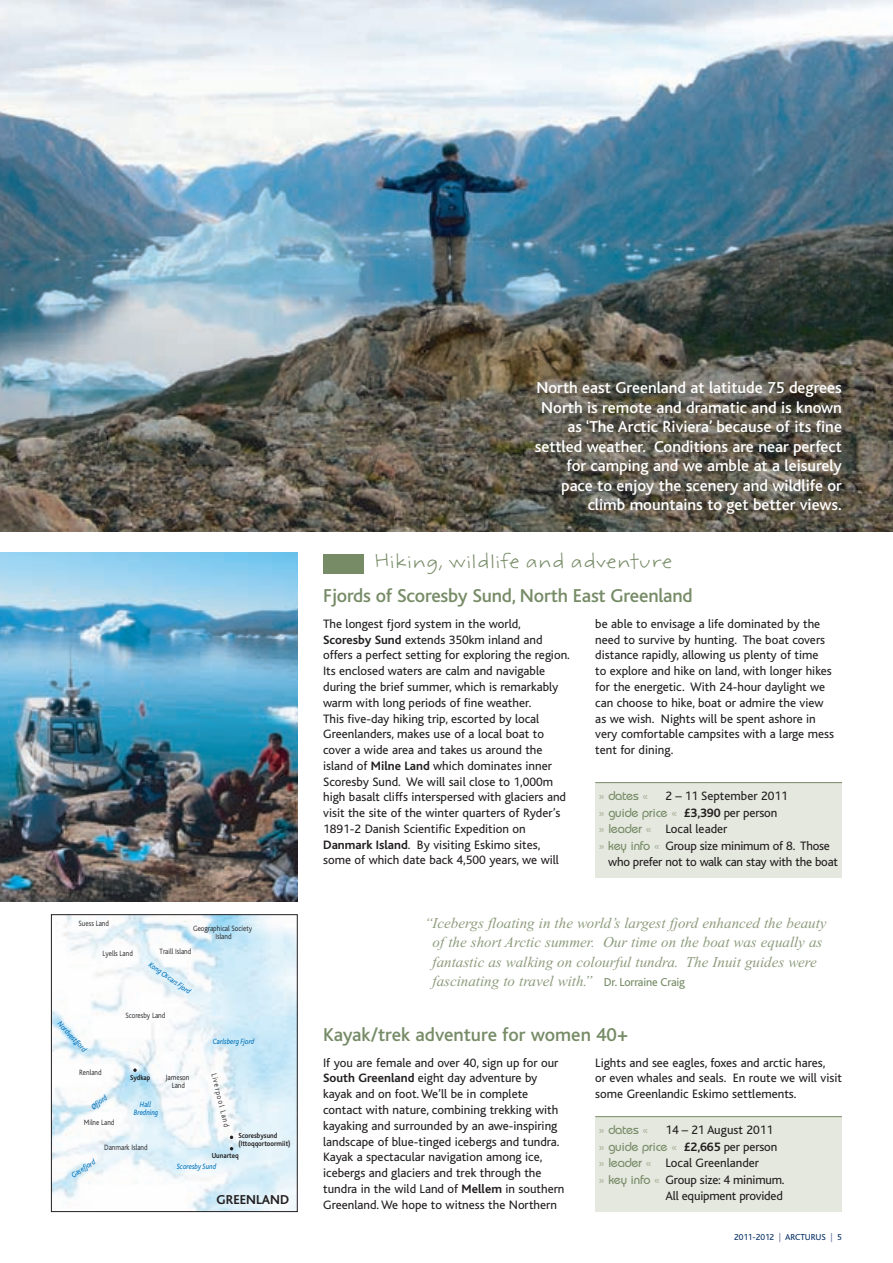
<style>
.page{position:relative;width:893px;height:1263px;background:#fff}
.page>*{position:absolute;margin:0;border:0;box-sizing:border-box;transform-origin:0 0}
.t1{font:500 19.5px "Bliss";letter-spacing:-.01em;color:#768b66}
.t2{font:19.5px "Weber Hand ITC Std";letter-spacing:-.015em;color:#768b66}
.t3{font:500 16.5px/19.5px "Bliss";color:#fff;text-align:right}
.t4{font:italic 15px/19.5px "Times New Roman";color:#8d9c7d}
.t5{font:700 13.5px "Bliss";color:#231f20}
.t6{font:12.75px/15.8px "Bliss";color:#231f20}
.t7{font:12.75px "Bliss";letter-spacing:-.02em;color:#231f20}
.t8{font:500 12.75px "Bauhaus";letter-spacing:-.015em;color:#768b66}
.t9{font:9px "Bliss";letter-spacing:-.01em;color:#002c62}
.t10{font:300 7.95px/7.9px "Bliss";color:#231f20;text-align:center;scale:.88 1}
.t11{font:italic 7.95px/8.4px "Bliss";color:#0072bc;text-align:center;scale:.86 1}
.t12{font:italic 7.95px "Bliss";color:#0072bc;scale:.87 1}
.t13{font:italic 7.95px "Bliss";color:#0072bc;scale:.88 1}
.t14{font:300 7.8px "Bliss";color:#231f20;scale:.91 1}
.t15{font:700 7.5px/7.9px "Bliss";color:#231f20;scale:.88 1}
.s1{font-weight:700}
.s2{color:#a5b098}
.s3{font-family:"Bliss";font-weight:700;color:#231f20}
.s4{font-family:"Bliss";font-weight:400;color:#231f20}
.s5{font-family:"Bauhaus";font-weight:500;color:#a5b098}
.s6{font-family:"Bauhaus";font-weight:500;color:#768b66}
.s7{font-family:"Bliss";font-style:normal;font-size:12px;color:#768b66}
.s8{color:#6578a2}
</style>
<div class="page">
<img style="left:53px;top:916px;width:243px;height:294px">
<svg style="left:230px;top:1135px;width:3px;height:4px"></svg>
<svg style="left:133px;top:1068px;width:4px;height:4px"></svg>
<div style="left:51px;top:914px;width:247px;height:298px;border:1px solid #231f20"></div>
<img style="left:0;top:0;width:893px;height:531px">
<img style="left:0;top:553px;width:298px;height:348px">
<div style="left:323px;top:554px;width:41px;height:19px;background:#768b66"></div>
<div style="left:595px;top:782px;width:247px;height:95px;background:#e5e8df"></div>
<hr style="left:595px;top:782px;width:247px;height:1px;background:#768b66">
<div style="left:595px;top:1116px;width:247px;height:96px;background:#e5e8df"></div>
<hr style="left:595px;top:1116px;width:247px;height:1px;background:#768b66">
<p class="t10" style="left:79px;top:920px;width:36px">Suess Land</p>
<p class="t10" style="left:102px;top:950px;width:36px">Lyells Land</p>
<p class="t10" style="left:193px;top:925px;width:69px">Geographical Society<br>Island</p>
<p class="t10" style="left:160px;top:948px;width:38px">Traill Island</p>
<p class="t12" style="left:151px;top:961px;width:58px;rotate:35deg">Kong Oscars Fjord</p>
<p class="t13" style="left:61px;top:1020px;width:45px;rotate:47deg">Nordvestfjord</p>
<p class="t10" style="left:125px;top:1012px;width:47px">Scoresby Land</p>
<p class="t11" style="left:213px;top:1038px;width:50px">Carlsberg Fjord</p>
<p class="t10" style="left:79px;top:1069px;width:27px">Renland</p>
<p class="t10" style="left:165px;top:1074px;width:29px">Jameson<br>Land</p>
<p class="t14" style="left:216px;top:1072px;width:62px;rotate:76deg">Liverpool Land</p>
<p class="t15" style="left:130px;top:1074px;width:25px">Sydkap</p>
<p class="t13" style="left:90px;top:1106px;width:22px;rotate:-39deg">Øfjord</p>
<p class="t11" style="left:134px;top:1101px;width:30px">Hall<br>Bredning</p>
<p class="t10" style="left:84px;top:1119px;width:36px">Milne Land</p>
<p class="t10" style="left:104px;top:1144px;width:51px">Danmark Island</p>
<p class="t15" style="left:238px;top:1133px;width:61px">Scoresbysund (Ittoqqortoormiit)</p>
<p class="t12" style="left:71px;top:1173px;width:32px;rotate:-32deg">Gasefjord</p>
<p class="t15" style="left:212px;top:1152px;width:32px">Uunarteq</p>
<p class="t11" style="left:177px;top:1163px;width:48px">Scoresby Sund</p>
<p class="t5" style="left:217px;top:1195px;width:74px">GREENLAND</p>
<p class="t3" style="left:535px;top:380px;width:309px">North east Greenland at latitude 75 degrees North is remote and dramatic and is known as ‘The Arctic Riviera’ because of its fine settled weather. Conditions are near perfect for camping and we amble at a leisurely pace to enjoy the scenery and wildlife or climb mountains to get better views.</p>
<h1 class="t2" style="left:374px;top:553px;width:300px">Hiking, wildlife and adventure</h1>
<h1 class="t1" style="left:323px;top:590px;width:371px">Fjords of Scoresby Sund, North East Greenland</h1>
<p class="t6" style="left:323px;top:617px;width:248px">The longest fjord system in the world, <span class="s1">Scoresby Sund</span> extends 350km inland and offers a perfect setting for exploring the region.<br>Its enclosed waters are calm and navigable during the brief summer, which is remarkably warm with long periods of fine weather.<br>This five-day hiking trip, escorted by local Greenlanders, makes use of a local boat to cover a wide area and takes us around the island of <span class="s1">Milne Land</span> which dominates inner Scoresby Sund. We will sail close to 1,000m high basalt cliffs interspersed with glaciers and visit the site of the winter quarters of Ryder’s 1891-2 Danish Scientific Expedition on <span class="s1">Danmark Island</span>. By visiting Eskimo sites, some of which date back 4,500 years, we will</p>
<p class="t6" style="left:595px;top:617px;width:240px">be able to envisage a life dominated by the need to survive by hunting. The boat covers distance rapidly, allowing us plenty of time<br>to explore and hike on land, with longer hikes for the energetic. With 24-hour daylight we can choose to hike, boat or admire the view as we wish. Nights will be spent ashore in very comfortable campsites with a large mess tent for dining.</p>
<p class="t8" style="left:598px;top:791px;width:52px"><span class="s2">»</span> dates <span class="s2">«</span></p>
<p class="t6" style="left:665px;top:789px;width:124px">2 – 11 September 2011</p>
<p class="t8" style="left:598px;top:807px;width:180px"><span class="s2">»</span> guide price <span class="s2">«</span> <span class="s3">£3,390</span> <span class="s4">per person</span></p>
<p class="t6" style="left:598px;top:822px;width:130px"><span class="s5">»</span> <span class="s6">leader</span> <span class="s5">«</span> Local leader</p>
<p class="t7" style="left:598px;top:841px;width:233px"><span class="s5">»</span> <span class="s6">key info</span> <span class="s5">«</span> Group size minimum of 8. Those</p>
<p class="t7" style="left:608px;top:858px;width:231px">who prefer not to walk can stay with the boat</p>
<p class="t4" style="left:433px;top:914px;width:395px;text-indent:-8px">“Icebergs floating in the world’s largest fjord enhanced the beauty of the short Arctic summer. Our time on the boat was equally as fantastic as walking on colourful tundra. The Inuit guides were fascinating to travel with.” <span class="s7">Dr. Lorraine Craig</span></p>
<h1 class="t1" style="left:323px;top:1028px;width:307px">Kayak/trek adventure for women 40+</h1>
<p class="t6" style="left:323px;top:1056px;width:243px">If you are female and over 40, sign up for our <span class="s1">South Greenland</span> eight day adventure by kayak and on foot. We’ll be in complete contact with nature, combining trekking with kayaking and surrounded by an awe-inspiring landscape of blue-tinged icebergs and tundra.<br>Kayak a spectacular navigation among ice, icebergs and glaciers and trek through the tundra in the wild Land of <span class="s1">Mellem</span> in southern Greenland. We hope to witness the Northern</p>
<p class="t6" style="left:595px;top:1056px;width:248px">Lights and see eagles, foxes and arctic hares,<br>or even whales and seals. En route we will visit some Greenlandic Eskimo settlements.</p>
<p class="t8" style="left:598px;top:1125px;width:52px"><span class="s2">»</span> dates <span class="s2">«</span></p>
<p class="t6" style="left:665px;top:1123px;width:109px">14 – 21 August 2011</p>
<p class="t8" style="left:598px;top:1141px;width:180px"><span class="s2">»</span> guide price <span class="s2">«</span> <span class="s3">£2,665</span> <span class="s4">per person</span></p>
<p class="t6" style="left:598px;top:1156px;width:162px"><span class="s5">»</span> <span class="s6">leader</span> <span class="s5">«</span> Local Greenlander</p>
<p class="t6" style="left:598px;top:1173px;width:187px"><span class="s5">»</span> <span class="s6">key info</span> <span class="s5">«</span> Group size: 4 minimum.</p>
<p class="t6" style="left:665px;top:1189px;width:119px">All equipment provided</p>
<p class="t9" style="left:734px;top:1234px;width:109px">2011-2012 <span class="s8">|</span> ARCTURUS <span class="s8">|</span> 5</p>
</div>
